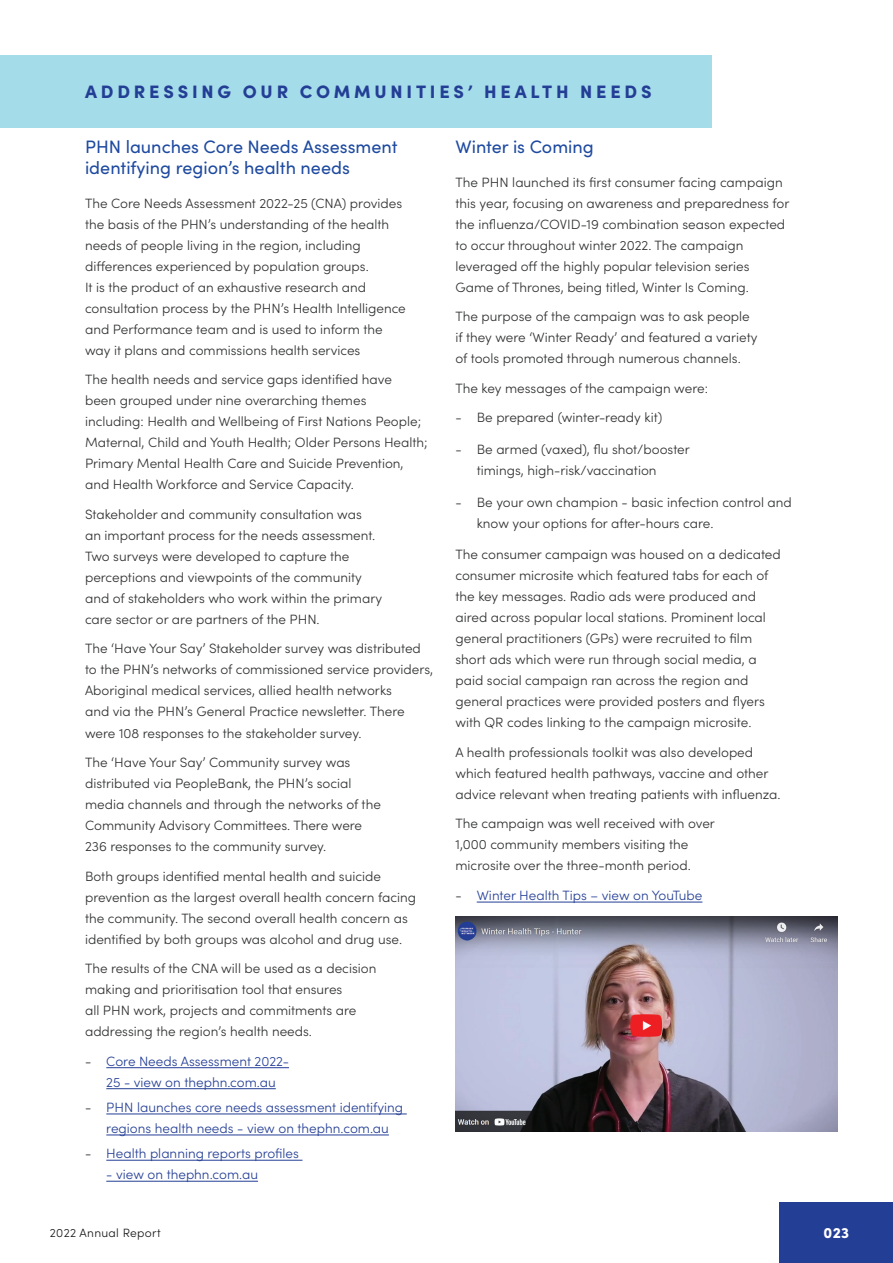
<style>
.page{position:relative;width:893px;height:1263px;background:#fff}
.page>*{position:absolute;margin:0;border:0;box-sizing:border-box;transform-origin:0 0}
.t1{font:18px/21px "Sofia Pro";color:#1e4aa0}
.t2{font:900 18px "Sofia Pro";letter-spacing:.21em;color:#233e95}
.t3{font:900 15px "Sofia Pro";color:#fff}
.t4{font:300 13.5px/21px "Sofia Pro";color:#2f3030}
.t5{font:300 13.5px/21px "Sofia Pro";color:#233e95;text-align:center}
.t6{font:300 12px "Sofia Pro";letter-spacing:.025em;color:#181717}
.s1{color:#2f3030}
</style>
<div class="page">
<div style="left:780px;top:1202px;width:113px;height:61px;background:#233e95"></div>
<div style="left:0;top:55px;width:712px;height:73px;background:#a5dce9"></div>
<hr style="left:106px;top:1067px;width:183px;height:1px;background:#233e95">
<hr style="left:106px;top:1088px;width:170px;height:1px;background:#233e95">
<hr style="left:106px;top:1114px;width:301px;height:1px;background:#233e95">
<hr style="left:106px;top:1135px;width:283px;height:1px;background:#233e95">
<hr style="left:106px;top:1160px;width:197px;height:1px;background:#233e95">
<hr style="left:106px;top:1181px;width:152px;height:1px;background:#233e95">
<hr style="left:477px;top:902px;width:225px;height:1px;background:#233e95">
<img style="left:455px;top:916px;width:383px;height:215px">
<h1 class="t2" style="left:85px;top:78px;width:568px">ADDRESSING OUR COMMUNITIES’ HEALTH NEEDS</h1>
<h1 class="t1" style="left:85px;top:135px;width:314px">PHN launches Core Needs Assessment identifying region’s health needs</h1>
<p class="t4" style="left:85px;top:192px;width:322px">The Core Needs Assessment 2022-25 (CNA) provides the basis of the PHN’s understanding of the health needs of people living in the region, including differences experienced by population groups.<br>It is the product of an exhaustive research and consultation process by the PHN’s Health Intelligence and Performance team and is used to inform the way it plans and commissions health services</p>
<p class="t4" style="left:85px;top:368px;width:344px">The health needs and service gaps identified have<br>been grouped under nine overarching themes including: Health and Wellbeing of First Nations People; Maternal, Child and Youth Health; Older Persons Health; Primary Mental Health Care and Suicide Prevention, and Health Workforce and Service Capacity.</p>
<p class="t4" style="left:85px;top:503px;width:299px">Stakeholder and community consultation was<br>an important process for the needs assessment.<br>Two surveys were developed to capture the perceptions and viewpoints of the community and of stakeholders who work within the primary care sector or are partners of the PHN.</p>
<p class="t4" style="left:85px;top:637px;width:350px">The ‘Have Your Say’ Stakeholder survey was distributed to the PHN’s networks of commissioned service providers, Aboriginal medical services, allied health networks<br>and via the PHN’s General Practice newsletter. There were 108 responses to the stakeholder survey.</p>
<p class="t4" style="left:85px;top:751px;width:297px">The ‘Have Your Say’ Community survey was distributed via PeopleBank, the PHN’s social media channels and through the networks of the Community Advisory Committees. There were 236 responses to the community survey.</p>
<p class="t4" style="left:85px;top:864px;width:333px">Both groups identified mental health and suicide prevention as the largest overall health concern facing the community. The second overall health concern as identified by both groups was alcohol and drug use.</p>
<p class="t4" style="left:85px;top:957px;width:293px">The results of the CNA will be used as a decision making and prioritisation tool that ensures<br>all PHN work, projects and commitments are addressing the region’s health needs.</p>
<p class="t5" style="left:85px;top:1049px;width:205px"><span class="s1">-</span> Core Needs Assessment 2022-<br>25 - view on thephn.com.au</p>
<p class="t5" style="left:85px;top:1096px;width:320px"><span class="s1">-</span> PHN launches core needs assessment identifying regions health needs - view on thephn.com.au</p>
<p class="t5" style="left:85px;top:1142px;width:215px"><span class="s1">-</span> Health planning reports profiles</p>
<p class="t5" style="left:106px;top:1163px;width:153px">- view on thephn.com.au</p>
<h1 class="t1" style="left:455px;top:135px;width:140px">Winter is Coming</h1>
<p class="t4" style="left:455px;top:171px;width:335px">The PHN launched its first consumer facing campaign this year, focusing on awareness and preparedness for the influenza/COVID-19 combination season expected to occur throughout winter 2022. The campaign leveraged off the highly popular television series Game of Thrones, being titled, Winter Is Coming.</p>
<p class="t4" style="left:455px;top:305px;width:303px">The purpose of the campaign was to ask people if they were ‘Winter Ready’ and featured a variety of tools promoted through numerous channels.</p>
<p class="t4" style="left:455px;top:377px;width:254px">The key messages of the campaign were:</p>
<p class="t4" style="left:455px;top:406px;width:208px">- Be prepared (winter-ready kit)</p>
<p class="t4" style="left:477px;top:438px;width:215px;text-indent:-21px">- Be armed (vaxed), flu shot/booster timings, high-risk/vaccination</p>
<p class="t4" style="left:477px;top:491px;width:317px;text-indent:-21px">- Be your own champion - basic infection control and know your options for after-hours care.</p>
<p class="t4" style="left:455px;top:543px;width:327px">The consumer campaign was housed on a dedicated consumer microsite which featured tabs for each of the key messages. Radio ads were produced and aired across popular local stations. Prominent local general practitioners (GPs) were recruited to film short ads which were run through social media, a paid social campaign ran across the region and general practices were provided posters and flyers with QR codes linking to the campaign microsite.</p>
<p class="t4" style="left:455px;top:741px;width:327px">A health professionals toolkit was also developed which featured health pathways, vaccine and other advice relevant when treating patients with influenza.</p>
<p class="t4" style="left:455px;top:812px;width:261px">The campaign was well received with over<br>1,000 community members visiting the microsite over the three-month period.</p>
<p class="t5" style="left:455px;top:884px;width:248px"><span class="s1">-</span> Winter Health Tips – view on YouTube</p>
<p class="t6" style="left:50px;top:1224px;width:112px">2022 Annual Report</p>
<p class="t3" style="left:823px;top:1221px;width:27px">023</p>
</div>
